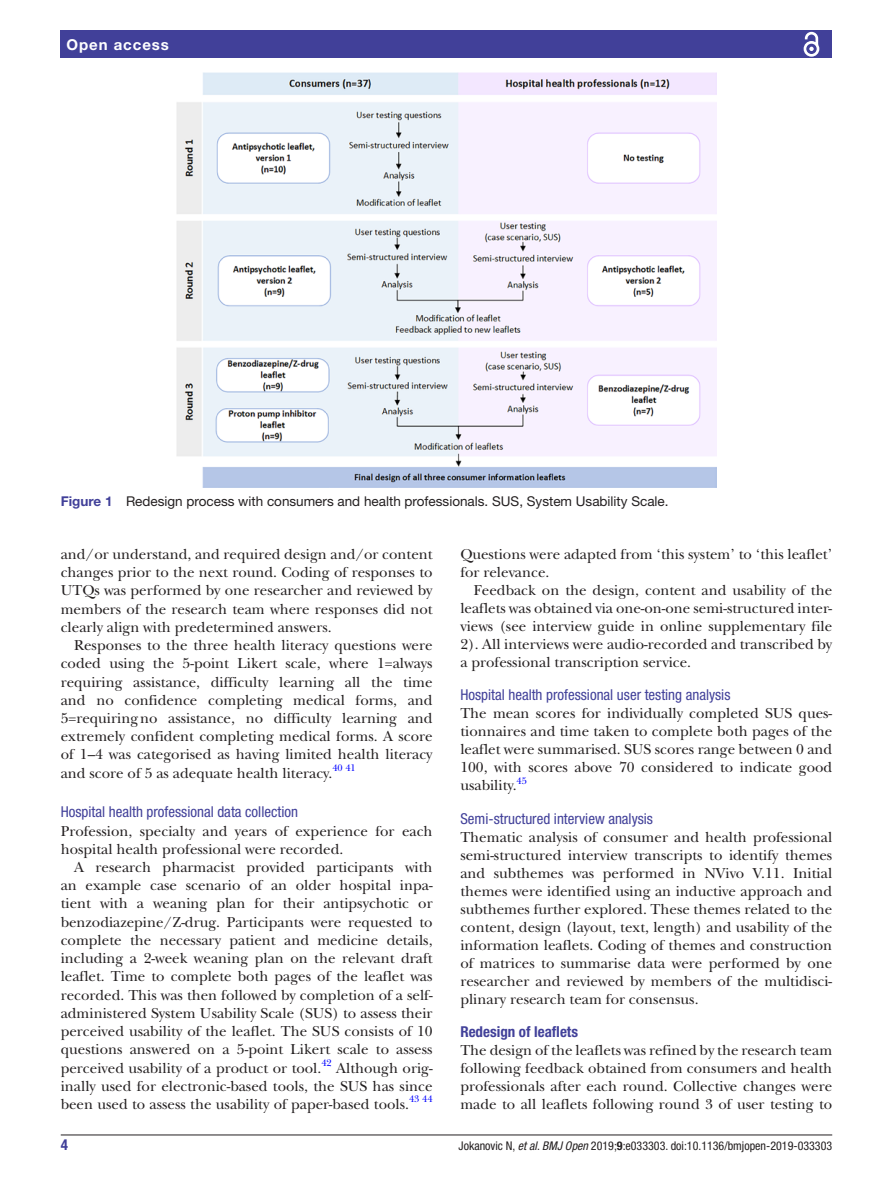
<style>
.page{position:relative;width:893px;height:1191px;background:#fff}
.page>*{position:absolute;margin:0;border:0;box-sizing:border-box;transform-origin:0 0}
.t1{font:15px/18.3px "New Baskerville";color:#231f20;text-align:justify}
.t2{font:condensed 15px "Helvetica Neue LT Std";color:#414099}
.t3{font:700 condensed 15px "Helvetica Neue LT Std";color:#414099}
.t4{font:700 15px "Helvetica Neue LT Std";letter-spacing:.065em;color:#fff}
.t5{font:13.5px "Helvetica Neue LT Std";color:#231f20}
.t6{font:condensed 12px "Helvetica Neue LT Std";color:#231f20}
.t7{font:9.9px "New Baskerville";color:#00f}
.s1{font-weight:700;color:#414099}
.s2{font-style:italic}
.s3{font-weight:700}
</style>
<div class="page">
<hr style="left:61px;top:1134px;width:771px;height:1px;background:#231f20">
<div style="left:61px;top:31px;width:771px;height:27px;background:#414099"></div>
<svg style="left:803px;top:31px;width:17px;height:26px"></svg>
<img style="left:176px;top:73px;width:540px;height:415px">
<p class="t4" style="left:66px;top:35px;width:104px">Open access</p>
<p class="t5" style="left:61px;top:492px;width:609px"><span class="s1">Figure 1</span> Redesign process with consumers and health professionals. SUS, System Usability Scale.</p>
<p class="t1" style="left:61px;top:545px;width:373px">and/or understand, and required design and/or content changes prior to the next round. Coding of responses to UTQs was performed by one researcher and reviewed by members of the research team where responses did not clearly align with predetermined answers.</p>
<p class="t1" style="left:61px;top:636px;width:373px;text-indent:14px">Responses to the three health literacy questions were coded using the 5-point Likert scale, where 1=always requiring assistance, difficulty learning all the time and no confidence completing medical forms, and 5=requiringno assistance, no difficulty learning and extremely confident completing medical forms. A score of 1–4 was categorised as having limited health literacy and score of 5 as adequate health literacy.<sup>40</sup> <sup>41</sup></p>
<p class="t2" style="left:61px;top:803px;width:239px">Hospital health professional data collection</p>
<p class="t1" style="left:61px;top:821px;width:373px">Profession, specialty and years of experience for each hospital health professional were recorded.</p>
<p class="t1" style="left:61px;top:858px;width:373px;text-indent:14px">A research pharmacist provided participants with an example case scenario of an older hospital inpa&shy;tient with a weaning plan for their antipsychotic or benzodiazepine/Z-drug. Participants were requested to complete the necessary patient and medicine details, including a 2-week weaning plan on the relevant draft leaflet. Time to complete both pages of the leaflet was recorded. This was then followed by completion of a self&shy;administered System Usability Scale (SUS) to assess their perceived usability of the leaflet. The SUS consists of 10 questions answered on a 5-point Likert scale to assess perceived usability of a product or tool.<sup>42</sup> Although orig&shy;inally used for electronic-based tools, the SUS has since been used to assess the usability of paper-based tools.</p>
<p class="t7" style="left:409px;top:1093px;width:25px">43 44</p>
<p class="t1" style="left:460px;top:545px;width:373px">Questions were adapted from ‘this system’ to ‘this leaflet’ for relevance.</p>
<p class="t1" style="left:460px;top:581px;width:373px;text-indent:14px">Feedback on the design, content and usability of the leaflets was obtained via one-on-one semi-structured inter&shy;views (see interview guide in online supplementary file 2). All interviews were audio-recorded and transcribed by a professional transcription service.</p>
<p class="t2" style="left:460px;top:686px;width:272px">Hospital health professional user testing analysis</p>
<p class="t1" style="left:460px;top:704px;width:373px">The mean scores for individually completed SUS ques&shy;tionnaires and time taken to complete both pages of the leaflet were summarised. SUS scores range between 0 and 100, with scores above 70 considered to indicate good usability.</p>
<p class="t7" style="left:517px;top:774px;width:12px">45</p>
<p class="t2" style="left:460px;top:810px;width:194px">Semi-structured interview analysis</p>
<p class="t1" style="left:460px;top:828px;width:373px">Thematic analysis of consumer and health professional semi-structured interview transcripts to identify themes and subthemes was performed in NVivo V.11. Initial themes were identified using an inductive approach and subthemes further explored. These themes related to the content, design (layout, text, length) and usability of the information leaflets. Coding of themes and construction of matrices to summarise data were performed by one researcher and reviewed by members of the multidisci&shy;plinary research team for consensus.</p>
<p class="t3" style="left:460px;top:1022px;width:119px">Redesign of leaflets</p>
<p class="t1" style="left:460px;top:1041px;width:373px">The design of the leaflets was refined by the research team following feedback obtained from consumers and health professionals after each round. Collective changes were made to all leaflets following round 3 of user testing to</p>
<p class="t3" style="left:61px;top:1135px;width:9px">4</p>
<p class="t6" style="left:459px;top:1138px;width:375px">Jokanovic N, <span class="s2">et al</span>. <span class="s2">BMJ Open</span> 2019;<span class="s3">9</span>:e033303. doi:10.1136/bmjopen-2019-033303</p>
</div>
